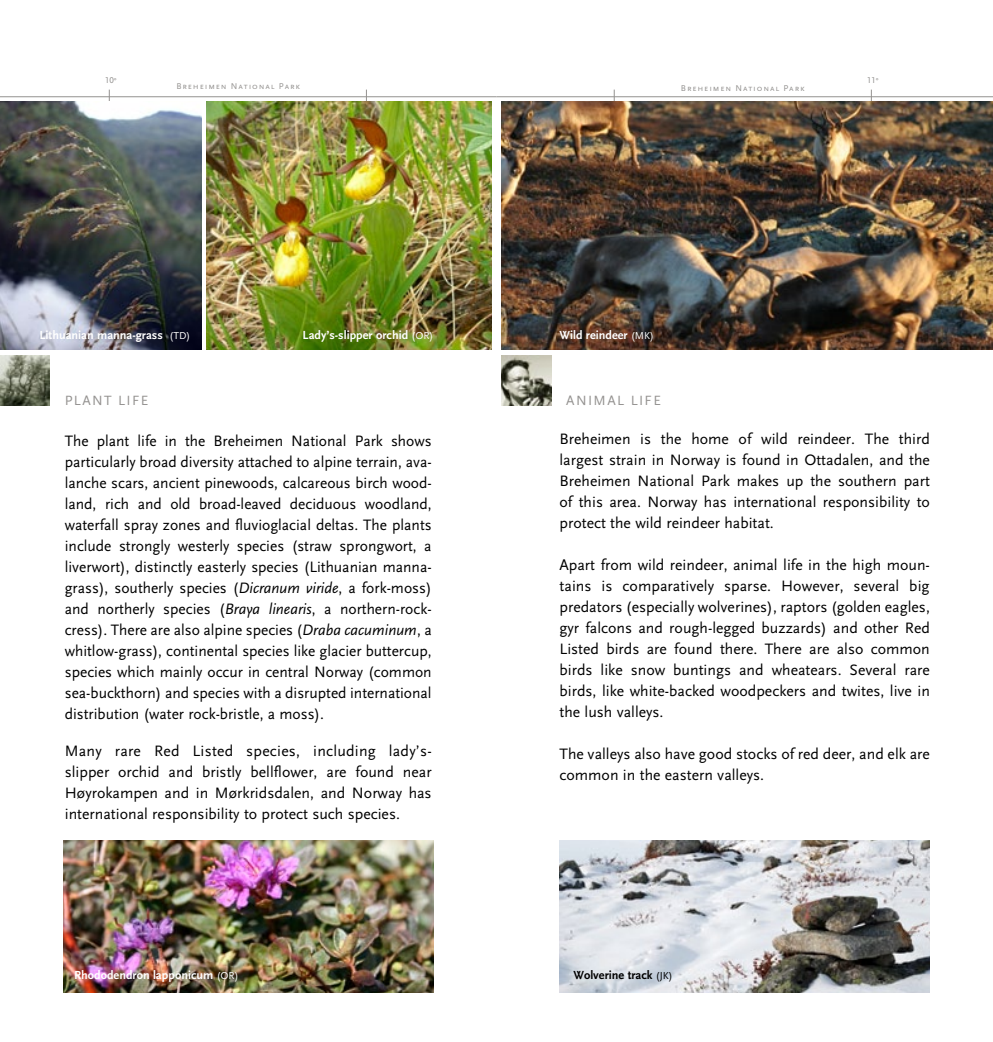
<style>
.page{position:relative;width:993px;height:1042px;background:#fff}
.page>*{position:absolute;margin:0;border:0;box-sizing:border-box;transform-origin:0 0}
.t1{font:15.75px/21px "Scala Sans";color:#000;text-align:justify}
.t2{font:14px "Scala Sans";letter-spacing:.1em;color:#949290}
.t3{font:700 12.25px "Scala Sans";color:#fff}
.t4{font:700 12.25px "Scala Sans";color:#000}
.t5{font:8.75px "Scala Sans Caps";letter-spacing:.1em;color:#949290}
.s1{font-family:"Scala Sans"}
.s2{font-weight:400;font-size:10.5px}
.s3{font-style:italic}
</style>
<div class="page">
<hr style="left:496px;top:96px;width:496px;height:1px;background:#949290">
<hr style="left:0;top:96px;width:496px;height:1px;background:#949290">
<img style="left:0;top:102px;width:201px;height:248px">
<img style="left:63px;top:840px;width:370px;height:152px">
<img style="left:559px;top:840px;width:370px;height:152px">
<img style="left:501px;top:102px;width:491px;height:248px">
<img style="left:206px;top:102px;width:285px;height:248px">
<img style="left:0;top:356px;width:50px;height:49px">
<img style="left:501px;top:356px;width:50px;height:49px">
<p class="t5" style="left:105px;top:75px;width:13px">10<span class="s1">°</span></p>
<p class="t5" style="left:176px;top:81px;width:125px">Breheimen National Park</p>
<p class="t5" style="left:680px;top:83px;width:125px">Breheimen National Park</p>
<p class="t5" style="left:866px;top:75px;width:13px">11<span class="s1">°</span></p>
<p class="t3" style="left:39px;top:329px;width:152px">Lithuanian manna-grass <span class="s2">(TD)</span></p>
<p class="t3" style="left:559px;top:329px;width:96px">Wild reindeer <span class="s2">(MK)</span></p>
<p class="t3" style="left:302px;top:329px;width:132px">Lady’s-slipper orchid <span class="s2">(OR)</span></p>
<p class="t2" style="left:65px;top:393px;width:85px">PLANT LIFE</p>
<p class="t1" style="left:65px;top:431px;width:368px">The plant life in the Breheimen National Park shows particularly broad diversity attached to alpine terrain, ava&shy;lanche scars, ancient pinewoods, calcareous birch wood&shy;land, rich and old broad-leaved deciduous woodland, waterfall spray zones and fluvioglacial deltas. The plants include strongly westerly species (straw sprongwort, a liverwort), distinctly easterly species (Lithuanian manna&shy;grass), southerly species (<span class="s3">Dicranum viride</span>, a fork-moss) and northerly species (<span class="s3">Braya linearis</span>, a northern-rock&shy;cress). There are also alpine species (<span class="s3">Draba cacuminum</span>, a whitlow-grass), continental species like glacier buttercup, species which mainly occur in central Norway (common sea-buckthorn) and species with a disrupted international distribution (water rock-bristle, a moss).</p>
<p class="t1" style="left:65px;top:740px;width:368px">Many rare Red Listed species, including lady’s&shy;slipper orchid and bristly bellflower, are found near Høyrokampen and in Mørkridsdalen, and Norway has international responsibility to protect such species.</p>
<p class="t2" style="left:566px;top:393px;width:96px">ANIMAL LIFE</p>
<p class="t1" style="left:559px;top:429px;width:372px">Breheimen is the home of wild reindeer. The third largest strain in Norway is found in Ottadalen, and the Breheimen National Park makes up the southern part of this area. Norway has international responsibility to protect the wild reindeer habitat.</p>
<p class="t1" style="left:559px;top:555px;width:372px">Apart from wild reindeer, animal life in the high moun&shy;tains is comparatively sparse. However, several big predators (especially wolverines), raptors (golden eagles, gyr falcons and rough-legged buzzards) and other Red Listed birds are found there. There are also common birds like snow buntings and wheatears. Several rare birds, like white-backed woodpeckers and twites, live in the lush valleys.</p>
<p class="t1" style="left:559px;top:744px;width:372px">The valleys also have good stocks of red deer, and elk are common in the eastern valleys.</p>
<p class="t3" style="left:74px;top:968px;width:166px">Rhododendron lapponicum <span class="s2">(OR)</span></p>
<p class="t4" style="left:573px;top:968px;width:101px">Wolverine track <span class="s2">(JK)</span></p>
</div>
